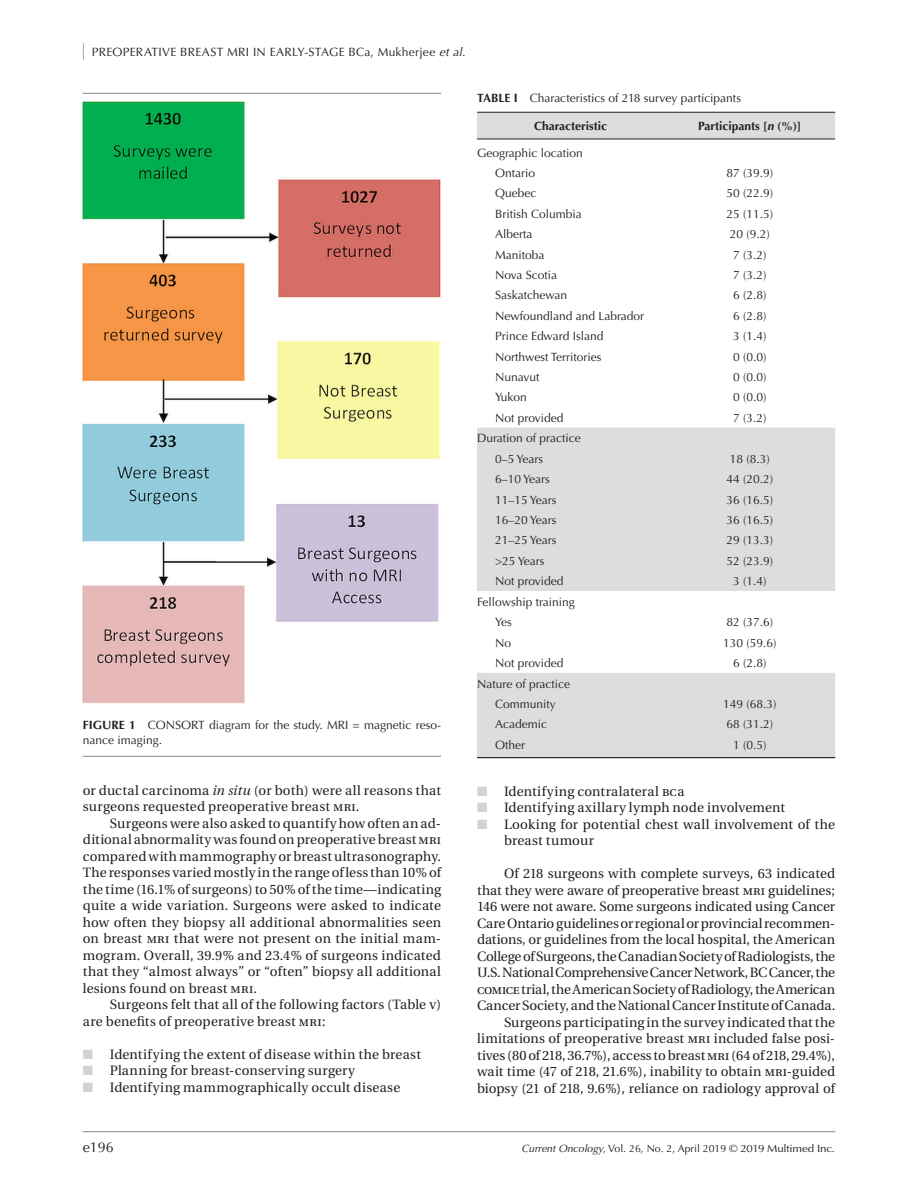
<style>
.page{position:relative;width:918px;height:1188px;background:#fff}
.page>*{position:absolute;margin:0;border:0;box-sizing:border-box;transform-origin:0 0}
.t1{font:14.25px "Optima";color:#231f20}
.t2{font:13.5px/16.5px "Utopia";letter-spacing:.005em;color:#231f20}
.t3{font:12px/20.4px "Optima";color:#231f20}
.t4{font:12px "Optima";letter-spacing:.025em;color:#231f20}
.t5{font:700 12px "Optima";color:#231f20}
.t6{font:10.5px "Optima";letter-spacing:-.005em;color:#231f20}
.s1{font-style:italic}
.s2{font-weight:700}
.s3{font-family:"Utopia Regular SC"}
.s4{color:#d1d2d4}
</style>
<div class="page">
<hr style="left:83px;top:1131px;width:752px;height:1px;background:#231f20">
<svg style="left:83px;top:43px;width:1px;height:17px"></svg>
<img style="left:83px;top:102px;width:357px;height:602px">
<hr style="left:83px;top:93px;width:358px;height:1px;background:#939598">
<hr style="left:83px;top:756px;width:358px;height:1px;background:#939598">
<svg style="left:477px;top:113px;width:358px;height:644px"></svg>
<svg style="left:477px;top:757px;width:18px;height:1px"></svg>
<hr style="left:495px;top:757px;width:169px;height:1px;background:#000">
<hr style="left:664px;top:757px;width:171px;height:1px;background:#000">
<svg style="left:477px;top:112px;width:18px;height:1px"></svg>
<hr style="left:495px;top:112px;width:169px;height:1px;background:#231f20">
<hr style="left:664px;top:112px;width:171px;height:1px;background:#231f20">
<svg style="left:477px;top:139px;width:18px;height:1px"></svg>
<hr style="left:495px;top:139px;width:169px;height:1px;background:#231f20">
<hr style="left:664px;top:139px;width:171px;height:1px;background:#231f20">
<p class="t4" style="left:92px;top:45px;width:375px">PREOPERATIVE BREAST MRI IN EARLY-STAGE BCa, Mukherjee <span class="s1">et al.</span></p>
<p class="t3" style="left:83px;top:717px;width:360px;line-height:15px"><span class="s2">FIGURE 1</span> CONSORT diagram for the study. MRI = magnetic reso&shy;nance imaging.</p>
<p class="t3" style="left:477px;top:87px;width:266px"><span class="s2">TABLE I</span> Characteristics of 218 survey participants</p>
<p class="t5" style="left:534px;top:119px;width:74px">Characteristic</p>
<p class="t5" style="left:698px;top:119px;width:104px">Participants [<span class="s1">n</span> (%)]</p>
<p class="t3" style="left:495px;top:143px;width:89px;text-indent:-18px">Geographic location<br>Ontario</p>
<p class="t3" style="left:726px;top:163px;width:48px">87 (39.9)</p>
<p class="t3" style="left:495px;top:183px;width:43px">Quebec</p>
<p class="t3" style="left:726px;top:183px;width:48px">50 (22.9)</p>
<p class="t3" style="left:495px;top:204px;width:88px">British Columbia</p>
<p class="t3" style="left:726px;top:204px;width:48px">25 (11.5)</p>
<p class="t3" style="left:495px;top:224px;width:39px">Alberta</p>
<p class="t3" style="left:730px;top:224px;width:42px">20 (9.2)</p>
<p class="t3" style="left:495px;top:245px;width:51px">Manitoba</p>
<p class="t3" style="left:733px;top:245px;width:35px">7 (3.2)</p>
<p class="t3" style="left:495px;top:265px;width:64px">Nova Scotia</p>
<p class="t3" style="left:733px;top:265px;width:35px">7 (3.2)</p>
<p class="t3" style="left:495px;top:285px;width:74px">Saskatchewan</p>
<p class="t3" style="left:733px;top:285px;width:35px">6 (2.8)</p>
<p class="t3" style="left:495px;top:306px;width:151px">Newfoundland and Labrador</p>
<p class="t3" style="left:733px;top:306px;width:35px">6 (2.8)</p>
<p class="t3" style="left:495px;top:326px;width:110px">Prince Edward Island</p>
<p class="t3" style="left:733px;top:326px;width:35px">3 (1.4)</p>
<p class="t3" style="left:495px;top:346px;width:108px">Northwest Territories</p>
<p class="t3" style="left:733px;top:346px;width:35px">0 (0.0)</p>
<p class="t3" style="left:495px;top:367px;width:46px">Nunavut</p>
<p class="t3" style="left:733px;top:367px;width:35px">0 (0.0)</p>
<p class="t3" style="left:495px;top:387px;width:33px">Yukon</p>
<p class="t3" style="left:733px;top:387px;width:35px">0 (0.0)</p>
<p class="t3" style="left:495px;top:408px;width:70px">Not provided</p>
<p class="t3" style="left:733px;top:408px;width:35px">7 (3.2)</p>
<p class="t3" style="left:495px;top:428px;width:87px;text-indent:-18px">Duration of practice<br>0–5 Years</p>
<p class="t3" style="left:730px;top:449px;width:42px">18 (8.3)</p>
<p class="t3" style="left:495px;top:469px;width:56px">6–10 Years</p>
<p class="t3" style="left:726px;top:469px;width:48px">44 (20.2)</p>
<p class="t3" style="left:495px;top:489px;width:63px">11–15 Years</p>
<p class="t3" style="left:726px;top:489px;width:48px">36 (16.5)</p>
<p class="t3" style="left:495px;top:510px;width:63px">16–20 Years</p>
<p class="t3" style="left:726px;top:510px;width:48px">36 (16.5)</p>
<p class="t3" style="left:495px;top:530px;width:63px">21–25 Years</p>
<p class="t3" style="left:726px;top:530px;width:48px">29 (13.3)</p>
<p class="t3" style="left:495px;top:551px;width:51px">&gt;25 Years</p>
<p class="t3" style="left:726px;top:551px;width:48px">52 (23.9)</p>
<p class="t3" style="left:495px;top:571px;width:70px">Not provided</p>
<p class="t3" style="left:733px;top:571px;width:35px">3 (1.4)</p>
<p class="t3" style="left:495px;top:592px;width:81px;text-indent:-18px">Fellowship training<br>Yes</p>
<p class="t3" style="left:726px;top:612px;width:48px">82 (37.6)</p>
<p class="t3" style="left:495px;top:632px;width:18px">No</p>
<p class="t3" style="left:723px;top:632px;width:55px">130 (59.6)</p>
<p class="t3" style="left:495px;top:653px;width:70px">Not provided</p>
<p class="t3" style="left:733px;top:653px;width:35px">6 (2.8)</p>
<p class="t3" style="left:477px;top:674px;width:95px;text-align:center">Nature of practice<br>Community</p>
<p class="t3" style="left:723px;top:694px;width:55px">149 (68.3)</p>
<p class="t3" style="left:495px;top:714px;width:54px">Academic</p>
<p class="t3" style="left:726px;top:714px;width:48px">68 (31.2)</p>
<p class="t3" style="left:495px;top:735px;width:31px">Other</p>
<p class="t3" style="left:733px;top:735px;width:35px">1 (0.5)</p>
<p class="t2" style="left:83px;top:782px;width:360px">or ductal carcinoma <span class="s1">in situ</span> (or both) were all reasons that surgeons requested preoperative breast <span class="s3">mri</span>.</p>
<p class="t2" style="left:83px;top:815px;width:360px;text-align:justify;text-indent:27px">Surgeons were also asked to quantify how often an ad&shy;ditional abnormality was found on preoperative breast <span class="s3">mri </span>compared with mammography or breast ultrasonography.<br>The responses varied mostly in the range of less than 10% of the time (16.1% of surgeons) to 50% of the time—indicating quite a wide variation. Surgeons were asked to indicate how often they biopsy all additional abnormalities seen on breast <span class="s3">mri</span> that were not present on the initial mam&shy;mogram. Overall, 39.9% and 23.4% of surgeons indicated that they “almost always” or “often” biopsy all additional lesions found on breast <span class="s3">mri</span>.</p>
<p class="t2" style="left:83px;top:997px;width:360px;text-indent:27px">Surgeons felt that all of the following factors (Table <span class="s3">v</span>) are benefits of preoperative breast <span class="s3">mri</span>:</p>
<p class="t2" style="left:83px;top:1046px;width:340px"><span class="s4">■</span> Identifying the extent of disease within the breast</p>
<p class="t2" style="left:83px;top:1063px;width:274px"><span class="s4">■</span> Planning for breast-conserving surgery</p>
<p class="t2" style="left:83px;top:1079px;width:319px"><span class="s4">■</span> Identifying mammographically occult disease</p>
<p class="t2" style="left:477px;top:783px;width:209px"><span class="s4">■</span> Identifying contralateral <span class="s3">bc</span>a</p>
<p class="t2" style="left:477px;top:800px;width:310px"><span class="s4">■</span> Identifying axillary lymph node involvement</p>
<p class="t2" style="left:504px;top:816px;width:333px;text-indent:-27px"><span class="s4">■</span> Looking for potential chest wall involvement of the breast tumour</p>
<p class="t2" style="left:477px;top:866px;width:360px;text-align:right">Of 218 surgeons with complete surveys, 63 indicated that they were aware of preoperative breast <span class="s3">mri</span> guidelines; 146 were not aware. Some surgeons indicated using Cancer Care Ontario guidelines or regional or provincial recommen&shy;dations, or guidelines from the local hospital, the American College of Surgeons, the Canadian Society of Radiologists, the U.S. National Comprehensive Cancer Network, BC Cancer, the <span class="s3">comice</span> trial, the American Society of Radiology, the American Cancer Society, and the National Cancer Institute of Canada.<br>Surgeons participating in the survey indicated that the limitations of preoperative breast <span class="s3">mri</span> included false posi&shy;tives (80 of 218, 36.7%), access to breast <span class="s3">mri</span> (64 of 218, 29.4%), wait time (47 of 218, 21.6%), inability to obtain <span class="s3">mri-</span>guided biopsy (21 of 218, 9.6%), reliance on radiology approval of</p>
<p class="t1" style="left:83px;top:1139px;width:32px">e196</p>
<p class="t6" style="left:522px;top:1142px;width:315px"><span class="s1">Current Oncology</span>, Vol. 26, No. 2, April 2019 © 2019 Multimed Inc.</p>
</div>
